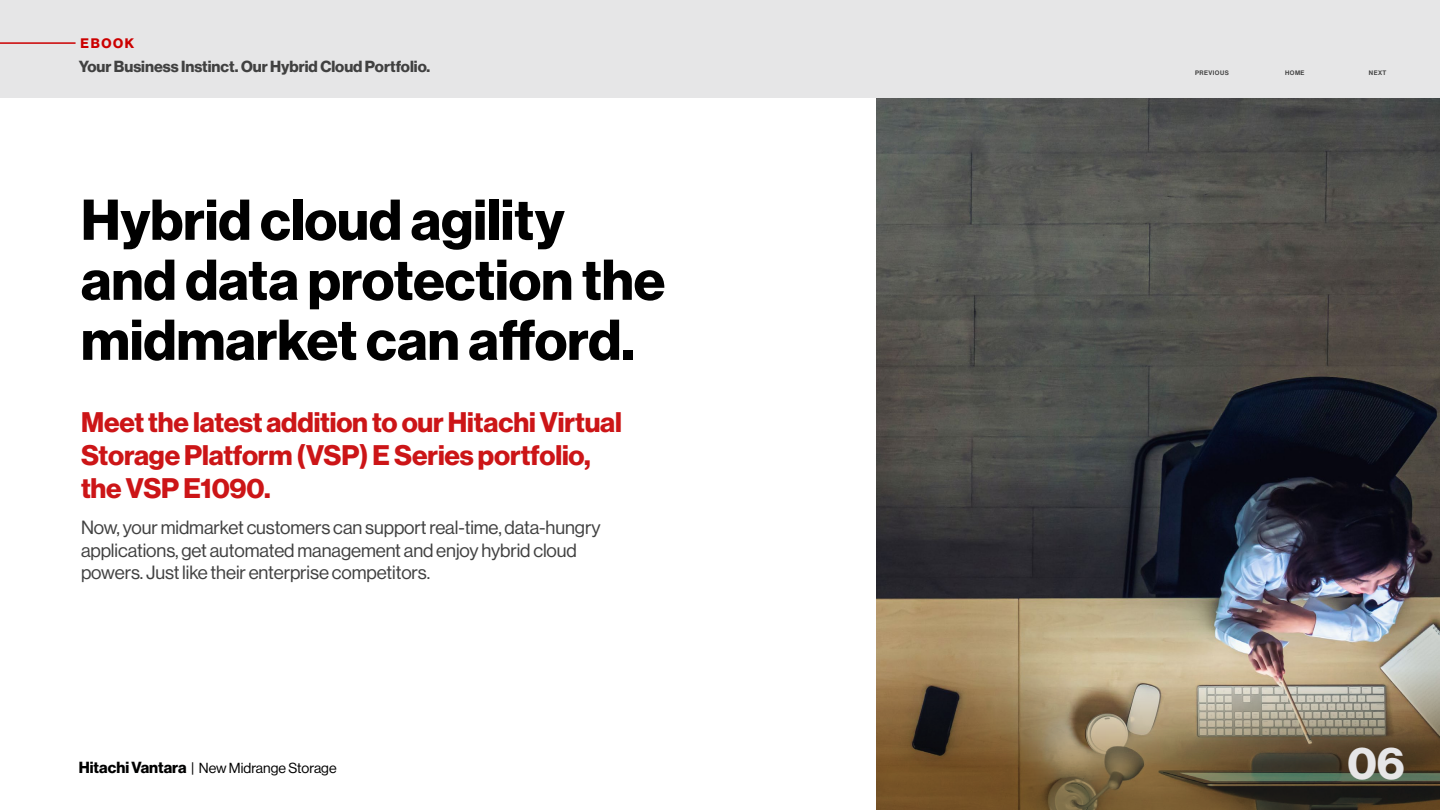
<style>
.page{position:relative;width:1440px;height:810px;background:#fff}
.page>*{position:absolute;margin:0;border:0;box-sizing:border-box;transform-origin:0 0}
.t1{font:56.25px/60px "N Haas Grotesk DS Pro 75 Bd";color:#000}
.t2{font:45px "N Haas Grotesk DS Pro 75 Bd";color:#e6e6e7}
.t3{font:27.75px/33px "N Haas Grotesk DS Pro 75 Bd";letter-spacing:-.005em;color:#cc1517}
.t4{font:18.75px/22.5px "N Haas Grotesk DS Pro 55 Rg";letter-spacing:-.005em;color:#414141}
.t5{font:15.75px "N Haas Grotesk DS Pro 75 Bd";color:#414141}
.t6{font:14.25px "N Haas Grotesk DS Pro 55 Rg";color:#000101}
.t7{font:13.5px "N Haas Grotesk DS Pro 75 Bd";letter-spacing:.115em;color:#c00}
.t8{font:6.38px "N Haas Grotesk DS Pro 65 Md";letter-spacing:.065em;color:#414141}
.s1{font-family:"N Haas Grotesk DS Pro 75 Bd";font-size:15.75px}
</style>
<div class="page">
<img style="left:876px;top:98px;width:564px;height:562px">
<svg style="left:876px;top:660px;width:564px;height:150px;background:#867456"></svg>
<div style="left:0;top:0;width:1440px;height:98px;background:#e6e6e7"></div>
<hr style="left:0;top:42px;width:76px;height:2px;background:#c00">
<p class="t7" style="left:81px;top:35px;width:55px">EBOOK</p>
<p class="t5" style="left:79px;top:57px;width:353px">Your Business Instinct. Our Hybrid Cloud Portfolio.</p>
<h1 class="t1" style="left:81px;top:191px;width:586px">Hybrid cloud agility and data protection the midmarket can afford.</h1>
<h3 class="t3" style="left:81px;top:407px;width:542px">Meet the latest addition to our Hitachi Virtual<br>Storage Platform (VSP) E Series portfolio, the VSP E1090.</h3>
<p class="t4" style="left:81px;top:517px;width:521px">Now, your midmarket customers can support real-time, data-hungry applications, get automated management and enjoy hybrid cloud powers. Just like their enterprise competitors.</p>
<p class="t6" style="left:79px;top:759px;width:259px"><span class="s1">Hitachi Vantara</span> | New Midrange Storage</p>
<p class="t8" style="left:1195px;top:69px;width:35px">PREVIOUS</p>
<p class="t8" style="left:1285px;top:69px;width:21px">HOME</p>
<p class="t8" style="left:1369px;top:69px;width:19px">NEXT</p>
<h2 class="t2" style="left:1348px;top:736px;width:59px">06</h2>
</div>
